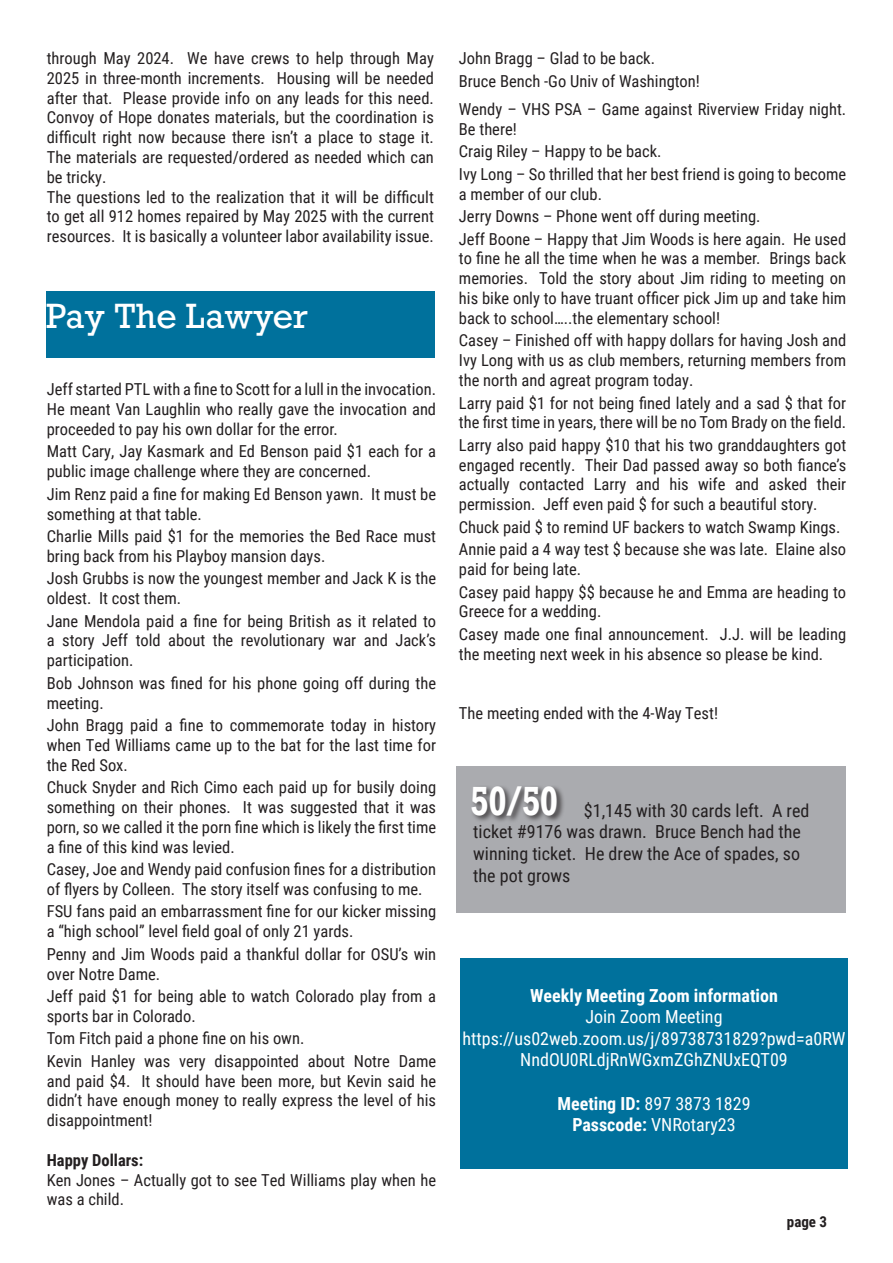
<style>
.page{position:relative;width:893px;height:1263px;background:#fff}
.page>*{position:absolute;margin:0;border:0;box-sizing:border-box;transform-origin:0 0}
.Left{font:700 38.25px "Rockwell";color:#fff;scale:.73 1}
.Left_Justify_Drop_Caps{font:33px "Rockwell";color:#fff}
.Left_Justify_Drop_Caps-2{font:18px/21.6px "Roboto Condensed";color:#fff;text-align:center}
.Left_Justify_Drop_Caps-3{font:18px/21.6px "Roboto Condensed";color:#231f20}
.Left_Justify_Drop_Caps-4{font:700 18px "Roboto Condensed";color:#fff}
.Left_Justify_Drop_Caps-5{font:16.5px/19.8px "Roboto Condensed";color:#231f20}
.Left_Justify_Drop_Caps-6{font:700 16.5px "Roboto Condensed";color:#231f20}
.Center{font:700 15px "Roboto Condensed";color:#231f20}
.s1{font-weight:700}
</style>
<div class="page">
<div style="left:46px;top:291px;width:389px;height:67px;background:#00719c"></div>
<div style="left:460px;top:958px;width:388px;height:210px;background:#00719c"></div>
<div style="left:457px;top:766px;width:389px;height:147px;background:#aaabaf"></div>
<div style="left:470px;top:785px;width:95px;height:39px;background:#231f20;opacity:.75"></div>
<p class="Left_Justify_Drop_Caps-5" style="left:47px;top:48px;width:389px;text-align:justify">through May 2024. We have crews to help through May 2025 in three-month increments. Housing will be needed after that. Please provide info on any leads for this need.<br>Convoy of Hope donates materials, but the coordination is difficult right now because there isn’t a place to stage it.<br>The materials are requested/ordered as needed which can be tricky.</p>
<p class="Left_Justify_Drop_Caps-5" style="left:47px;top:186px;width:389px;text-align:justify">The questions led to the realization that it will be difficult to get all 912 homes repaired by May 2025 with the current resources. It is basically a volunteer labor availability issue.</p>
<p class="Left_Justify_Drop_Caps" style="left:46px;top:295px;width:264px">Pay The Lawyer</p>
<p class="Left_Justify_Drop_Caps-5" style="left:47px;top:379px;width:391px;text-align:justify">Jeff started PTL with a fine to Scott for a lull in the invocation.<br>He meant Van Laughlin who really gave the invocation and proceeded to pay his own dollar for the error.</p>
<p class="Left_Justify_Drop_Caps-5" style="left:47px;top:441px;width:391px">Matt Cary, Jay Kasmark and Ed Benson paid $1 each for a public image challenge where they are concerned.</p>
<p class="Left_Justify_Drop_Caps-5" style="left:47px;top:483px;width:391px">Jim Renz paid a fine for making Ed Benson yawn. It must be something at that table.</p>
<p class="Left_Justify_Drop_Caps-5" style="left:47px;top:526px;width:391px">Charlie Mills paid $1 for the memories the Bed Race must bring back from his Playboy mansion days.</p>
<p class="Left_Justify_Drop_Caps-5" style="left:47px;top:568px;width:391px">Josh Grubbs is now the youngest member and Jack K is the oldest. It cost them.</p>
<p class="Left_Justify_Drop_Caps-5" style="left:47px;top:610px;width:391px;text-align:justify">Jane Mendola paid a fine for being British as it related to a story Jeff told about the revolutionary war and Jack’s participation.</p>
<p class="Left_Justify_Drop_Caps-5" style="left:47px;top:672px;width:391px">Bob Johnson was fined for his phone going off during the meeting.</p>
<p class="Left_Justify_Drop_Caps-5" style="left:47px;top:715px;width:391px;text-align:justify">John Bragg paid a fine to commemorate today in history when Ted Williams came up to the bat for the last time for the Red Sox.</p>
<p class="Left_Justify_Drop_Caps-5" style="left:47px;top:777px;width:391px;text-align:justify">Chuck Snyder and Rich Cimo each paid up for busily doing something on their phones. It was suggested that it was porn, so we called it the porn fine which is likely the first time a fine of this kind was levied.</p>
<p class="Left_Justify_Drop_Caps-5" style="left:47px;top:859px;width:391px">Casey, Joe and Wendy paid confusion fines for a distribution of flyers by Colleen. The story itself was confusing to me.</p>
<p class="Left_Justify_Drop_Caps-5" style="left:47px;top:901px;width:391px">FSU fans paid an embarrassment fine for our kicker missing a “high school” level field goal of only 21 yards.</p>
<p class="Left_Justify_Drop_Caps-5" style="left:47px;top:943px;width:391px">Penny and Jim Woods paid a thankful dollar for OSU’s win over Notre Dame.</p>
<p class="Left_Justify_Drop_Caps-5" style="left:47px;top:986px;width:391px">Jeff paid $1 for being able to watch Colorado play from a sports bar in Colorado.</p>
<p class="Left_Justify_Drop_Caps-5" style="left:47px;top:1028px;width:259px">Tom Fitch paid a phone fine on his own.</p>
<p class="Left_Justify_Drop_Caps-5" style="left:47px;top:1050px;width:391px;text-align:justify">Kevin Hanley was very disappointed about Notre Dame and paid $4. It should have been more, but Kevin said he didn’t have enough money to really express the level of his disappointment!</p>
<p class="Left_Justify_Drop_Caps-6" style="left:47px;top:1148px;width:98px">Happy Dollars:</p>
<p class="Left_Justify_Drop_Caps-5" style="left:47px;top:1169px;width:391px">Ken Jones – Actually got to see Ted Williams play when he was a child.</p>
<p class="Left_Justify_Drop_Caps-5" style="left:459px;top:48px;width:198px">John Bragg – Glad to be back.</p>
<p class="Left_Justify_Drop_Caps-5" style="left:459px;top:70px;width:242px">Bruce Bench -Go Univ of Washington!</p>
<p class="Left_Justify_Drop_Caps-5" style="left:459px;top:99px;width:389px">Wendy – VHS PSA – Game against Riverview Friday night.<br>Be there!</p>
<p class="Left_Justify_Drop_Caps-5" style="left:459px;top:141px;width:204px">Craig Riley – Happy to be back.</p>
<p class="Left_Justify_Drop_Caps-5" style="left:459px;top:163px;width:389px">Ivy Long – So thrilled that her best friend is going to become a member of our club.</p>
<p class="Left_Justify_Drop_Caps-5" style="left:459px;top:206px;width:303px">Jerry Downs – Phone went off during meeting.</p>
<p class="Left_Justify_Drop_Caps-5" style="left:459px;top:228px;width:389px;text-align:justify">Jeff Boone – Happy that Jim Woods is here again. He used to fine he all the time when he was a member. Brings back memories. Told the story about Jim riding to meeting on his bike only to have truant officer pick Jim up and take him back to school…..the elementary school!</p>
<p class="Left_Justify_Drop_Caps-5" style="left:459px;top:330px;width:389px;text-align:justify">Casey – Finished off with happy dollars for having Josh and Ivy Long with us as club members, returning members from the north and agreat program today.</p>
<p class="Left_Justify_Drop_Caps-5" style="left:459px;top:392px;width:389px">Larry paid $1 for not being fined lately and a sad $ that for the first time in years, there will be no Tom Brady on the field.</p>
<p class="Left_Justify_Drop_Caps-5" style="left:459px;top:434px;width:389px;text-align:justify">Larry also paid happy $10 that his two granddaughters got engaged recently. Their Dad passed away so both fiance’s actually contacted Larry and his wife and asked their permission. Jeff even paid $ for such a beautiful story.</p>
<p class="Left_Justify_Drop_Caps-5" style="left:459px;top:516px;width:383px">Chuck paid $ to remind UF backers to watch Swamp Kings.</p>
<p class="Left_Justify_Drop_Caps-5" style="left:459px;top:539px;width:389px">Annie paid a 4 way test $ because she was late. Elaine also paid for being late.</p>
<p class="Left_Justify_Drop_Caps-5" style="left:459px;top:581px;width:389px">Casey paid happy $$ because he and Emma are heading to<br>Greece for a wedding.</p>
<p class="Left_Justify_Drop_Caps-5" style="left:459px;top:623px;width:389px">Casey made one final announcement. J.J. will be leading the meeting next week in his absence so please be kind.</p>
<p class="Left_Justify_Drop_Caps-5" style="left:459px;top:703px;width:261px">The meeting ended with the 4-Way Test!</p>
<p class="Left" style="left:471px;top:776px;width:121px">50/50</p>
<p class="Left_Justify_Drop_Caps-3" style="left:473px;top:799px;width:338px;text-indent:111px">$1,145 with 30 cards left. A red ticket #9176 was drawn. Bruce Bench had the winning ticket. He drew the Ace of spades, so the pot grows</p>
<p class="Left_Justify_Drop_Caps-4" style="left:530px;top:982px;width:249px">Weekly Meeting Zoom information</p>
<p class="Left_Justify_Drop_Caps-2" style="left:585px;top:1005px;width:139px">Join Zoom Meeting</p>
<p class="Left_Justify_Drop_Caps-2" style="left:462px;top:1027px;width:385px">https://us02web.zoom.us/j/89738731829?pwd=a0RW<br>NndOU0RLdjRnWGxmZGhZNUxEQT09</p>
<p class="Left_Justify_Drop_Caps-2" style="left:557px;top:1092px;width:195px"><span class="s1">Meeting ID:</span> 897 3873 1829</p>
<p class="Left_Justify_Drop_Caps-2" style="left:572px;top:1113px;width:165px"><span class="s1">Passcode:</span> VNRotary23</p>
<p class="Center" style="left:787px;top:1211px;width:42px">page 3</p>
</div>
